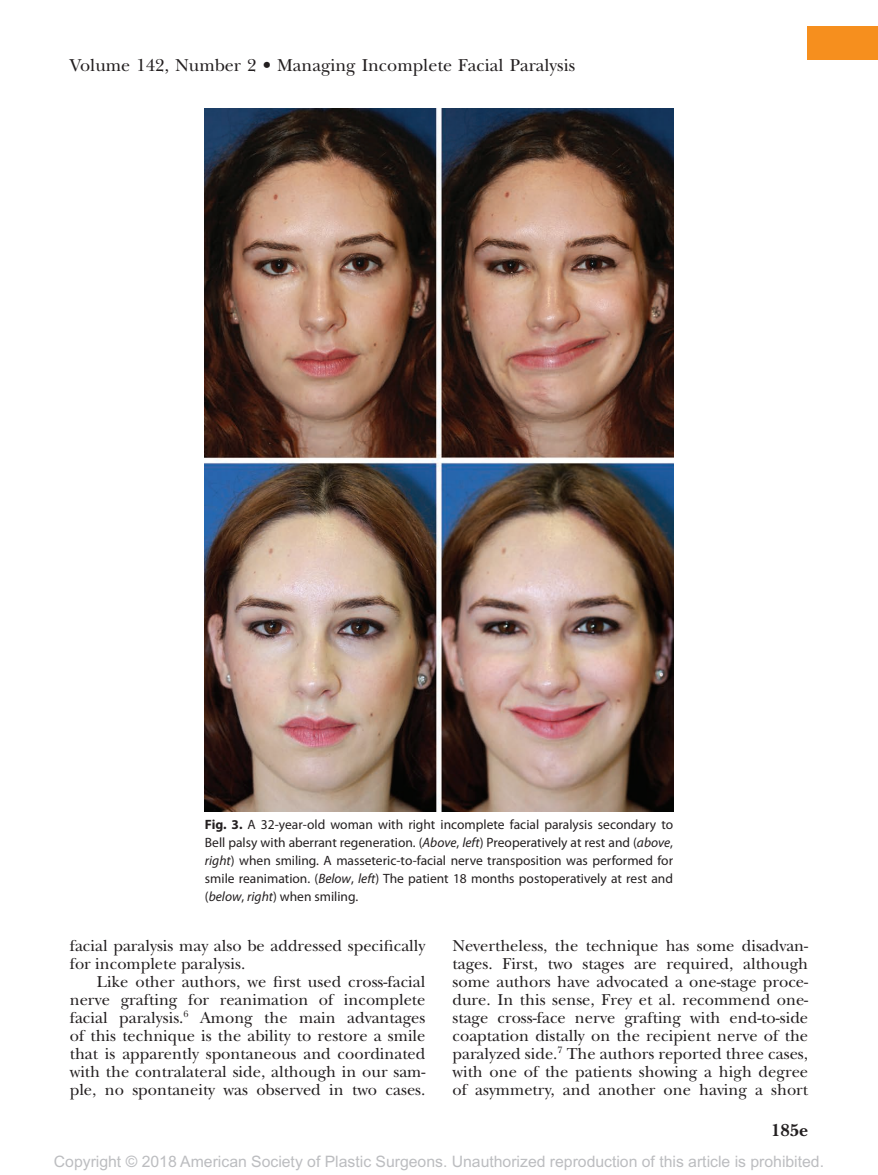
<style>
.page{position:relative;width:878px;height:1175px;background:#fff}
.page>*{position:absolute;margin:0;border:0;box-sizing:border-box;transform-origin:0 0}
.t1{font:18px "New Baskerville";color:#231f20}
.t2{font:700 18px "New Baskerville";color:#231f20}
.t3{font:16.5px/18px "New Baskerville";color:#231f20;text-align:justify}
.t4{font:15.75px "Arial MT Std";color:#bcbdc0}
.t5{font:13.5px/18px "Myriad Pro";color:#231f20;text-align:justify}
.s1{font-weight:700}
.s2{font-style:italic}
</style>
<div class="page">
<div style="left:807px;top:26px;width:71px;height:33px;background:#f68f1e"></div>
<img style="left:205px;top:108px;width:468px;height:703px">
<p class="t1" style="left:70px;top:54px;width:507px">Volume 142, Number 2 • Managing Incomplete Facial Paralysis</p>
<p class="t5" style="left:205px;top:815px;width:469px"><span class="s1">Fig. 3.</span> A 32-year-old woman with right incomplete facial paralysis secondary to Bell palsy with aberrant regeneration. (<span class="s2">Above</span>, <span class="s2">left</span>) Preoperatively at rest and (<span class="s2">above</span>, <span class="s2">right</span>) when smiling. A masseteric-to-facial nerve transposition was performed for smile reanimation. (<span class="s2">Below</span>, <span class="s2">left</span>) The patient 18 months postoperatively at rest and (<span class="s2">below</span>, <span class="s2">right</span>) when smiling.</p>
<p class="t3" style="left:70px;top:936px;width:357px">facial paralysis may also be addressed specifically for incomplete paralysis.</p>
<p class="t3" style="left:70px;top:972px;width:357px;text-indent:27px">Like other authors, we first used cross-facial nerve grafting for reanimation of incomplete facial paralysis.<sup>6</sup> Among the main advantages of this technique is the ability to restore a smile that is apparently spontaneous and coordinated with the contralateral side, although in our sam&shy;ple, no spontaneity was observed in two cases.</p>
<p class="t3" style="left:452px;top:936px;width:357px">Nevertheless, the technique has some disadvan&shy;tages. First, two stages are required, although some authors have advocated a one-stage proce&shy;dure. In this sense, Frey et al. recommend one&shy;stage cross-face nerve grafting with end-to-side coaptation distally on the recipient nerve of the paralyzed side.<sup>7</sup> The authors reported three cases, with one of the patients showing a high degree of asymmetry, and another one having a short</p>
<p class="t2" style="left:771px;top:1119px;width:39px">185e</p>
<p class="t4" style="left:54px;top:1152px;width:771px">Copyright © 2018 American Society of Plastic Surgeons. Unauthorized reproduction of this article is prohibited.</p>
</div>
